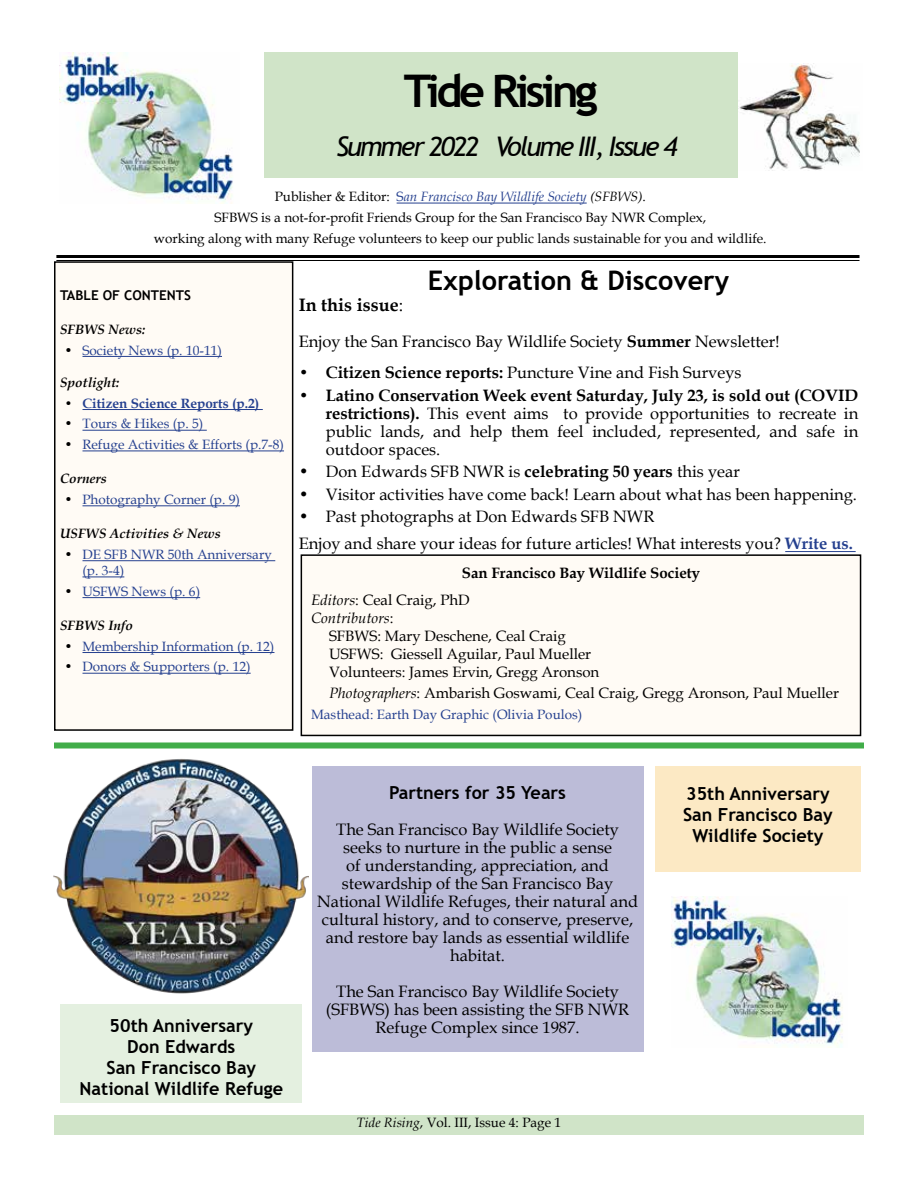
<style>
.page{position:relative;width:918px;height:1188px;background:#fff}
.page>*{position:absolute;margin:0;border:0;box-sizing:border-box;transform-origin:0 0}
.t1{font:700 45px "Trebuchet MS";letter-spacing:-.075em;color:#000}
.t2{font:italic 27px "Trebuchet MS";letter-spacing:-.075em;color:#000}
.t3{font:700 27px "Trebuchet MS";color:#000}
.Heading__12{font:700 18px/21px "Trebuchet MS";color:#000;text-align:center}
.t4{font:700 18px "Book Antiqua";color:#000}
.Heading__12-2{font:16.5px/18px "Book Antiqua";color:#000;text-align:center}
.t5{font:15px "Book Antiqua";color:#000}
.t6{font:700 15px "Book Antiqua";color:#000}
.t7{font:italic 15px "Book Antiqua";color:#000}
.t8{font:13.5px/16.2px "Book Antiqua";color:#25408f}
.t9{font:13.5px/21px "Book Antiqua";color:#000;text-align:center}
.t10{font:italic 700 13.5px "Book Antiqua";color:#000}
.t11{font:italic 13.5px "Book Antiqua";color:#25408f}
.t12{font:700 13.5px "Book Antiqua";color:#25408f}
.t13{font:700 13.5px "Trebuchet MS";color:#000}
.s1{font-style:normal;color:#000}
.s2{font-style:normal}
.s3{color:#000}
.s4{font-weight:400}
.s5{font-weight:700}
.s6{font-weight:700;color:#25408f}
.s7{font-style:italic}
</style>
<div class="page">
<div style="left:55px;top:262px;width:238px;height:468px;background:#fffbf5"></div>
<hr style="left:82px;top:356px;width:140px;height:1px;background:#25408f">
<hr style="left:82px;top:409px;width:181px;height:1px;background:#25408f">
<hr style="left:82px;top:430px;width:125px;height:1px;background:#25408f">
<hr style="left:82px;top:451px;width:202px;height:1px;background:#25408f">
<hr style="left:82px;top:505px;width:158px;height:1px;background:#25408f">
<hr style="left:82px;top:560px;width:193px;height:1px;background:#25408f">
<hr style="left:82px;top:577px;width:42px;height:1px;background:#25408f">
<hr style="left:82px;top:597px;width:118px;height:1px;background:#25408f">
<hr style="left:82px;top:652px;width:192px;height:1px;background:#25408f">
<hr style="left:82px;top:673px;width:169px;height:1px;background:#25408f">
<div style="left:54px;top:261px;width:239px;height:470px;border:2px solid #000"></div>
<hr style="left:785px;top:551px;width:71px;height:1px;background:#25408f">
<div style="left:301px;top:555px;width:560px;height:180px;background:#fffbf5"></div>
<div style="left:301px;top:554px;width:560px;height:182px;border:2px solid #000"></div>
<hr style="left:397px;top:203px;width:190px;height:1px;background:#25408f">
<hr style="left:56px;top:255px;width:804px;height:3px;background:#000">
<hr style="left:56px;top:260px;width:804px;height:1px;background:#000">
<div style="left:54px;top:742px;width:810px;height:6px;background:#41ad49"></div>
<div style="left:264px;top:52px;width:473px;height:126px;background:#d0e4c8"></div>
<div style="left:54px;top:1115px;width:810px;height:20px;background:#d0e4c8"></div>
<img style="left:739px;top:63px;width:121px;height:108px">
<div style="left:61px;top:1004px;width:241px;height:99px;background:#e4f0e0"></div>
<img style="left:60px;top:52px;width:173px;height:151px">
<div style="left:655px;top:766px;width:206px;height:105px;background:#fce9c4"></div>
<img style="left:54px;top:759px;width:255px;height:235px">
<img style="left:671px;top:896px;width:172px;height:150px">
<div style="left:312px;top:766px;width:331px;height:285px;background:#bcbcd8"></div>
<p class="t1" style="left:404px;top:63px;width:195px">Tide Rising</p>
<p class="t2" style="left:336px;top:130px;width:343px">Summer 2022 Volume III, Issue 4</p>
<p class="t11" style="left:275px;top:187px;width:373px"><span class="s1">Publisher &amp; Editor:</span> <span class="s2">S</span>an Francisco Bay Wildlife Society <span class="s3">(SFBWS)</span><span class="s1">.</span></p>
<p class="t9" style="left:154px;top:207px;width:614px">SFBWS is a not-for-profit Friends Group for the San Francisco Bay NWR Complex,<br>working along with many Refuge volunteers to keep our public lands sustainable for you and wildlife.</p>
<p class="t13" style="left:60px;top:287px;width:133px">TABLE OF CONTENTS</p>
<p class="t10" style="left:60px;top:320px;width:87px">SFBWS News:</p>
<p class="t8" style="left:64px;top:342px;width:159px"><span class="s3">•</span> Society News (p. 10-11)</p>
<p class="t10" style="left:60px;top:373px;width:61px">Spotlight:</p>
<p class="t12" style="left:64px;top:394px;width:196px"><span class="s3">•</span> Citizen Science Reports (p.2)</p>
<p class="t8" style="left:64px;top:415px;width:140px"><span class="s3">•</span> Tours &amp; Hikes (p. 5)</p>
<p class="t8" style="left:64px;top:436px;width:221px"><span class="s3">•</span> Refuge Activities &amp; Efforts (p.7-8)</p>
<p class="t10" style="left:60px;top:469px;width:48px">Corners</p>
<p class="t8" style="left:64px;top:491px;width:177px"><span class="s3">•</span> Photography Corner (p. 9)</p>
<p class="t10" style="left:60px;top:524px;width:162px">USFWS Activities &amp; News</p>
<p class="t8" style="left:82px;top:546px;width:191px;text-indent:-18px"><span class="s3">•</span> DE SFB NWR 50th Anniversary (p. 3-4)</p>
<p class="t8" style="left:64px;top:583px;width:137px"><span class="s3">•</span> USFWS News (p. 6)</p>
<p class="t10" style="left:60px;top:616px;width:75px">SFBWS Info</p>
<p class="t8" style="left:64px;top:638px;width:211px"><span class="s3">•</span> Membership Information (p. 12)</p>
<p class="t8" style="left:64px;top:658px;width:188px"><span class="s3">•</span> Donors &amp; Supporters (p. 12)</p>
<p class="t3" style="left:428px;top:263px;width:303px">Exploration &amp; Discovery</p>
<p class="t4" style="left:299px;top:293px;width:106px">In this issue<span class="s4">:</span></p>
<p class="Heading__12-2" style="left:299px;top:332px;width:483px">Enjoy the San Francisco Bay Wildlife Society <span class="s5">Summer</span> Newsletter!</p>
<p class="Heading__12-2" style="left:299px;top:363px;width:444px"><span class="s5">• Citizen Science reports:</span> Puncture Vine and Fish Surveys</p>
<p class="Heading__12-2" style="left:326px;top:386px;width:534px;text-align:justify;text-indent:-27px"><span class="s5">• Latino Conservation Week event Saturday, July 23, is sold out (COVID restrictions).</span> This event aims to provide opportunities to recreate in public lands, and help them feel included, represented, and safe in outdoor spaces.</p>
<p class="Heading__12-2" style="left:299px;top:462px;width:443px">• Don Edwards SFB NWR is <span class="s5">celebrating 50 years</span> this year</p>
<p class="Heading__12-2" style="left:299px;top:485px;width:560px">• Visitor activities have come back! Learn about what has been happening.</p>
<p class="Heading__12-2" style="left:299px;top:507px;width:357px">• Past photographs at Don Edwards SFB NWR</p>
<p class="Heading__12-2" style="left:299px;top:534px;width:556px">Enjoy and share your ideas for future articles! What interests you? <span class="s6">Write us.</span></p>
<p class="t6" style="left:462px;top:563px;width:240px">San Francisco Bay Wildlife Society</p>
<p class="t5" style="left:311px;top:590px;width:160px"><span class="s7">Editors</span>: Ceal Craig, PhD</p>
<p class="t7" style="left:311px;top:608px;width:84px">Contributors<span class="s2">:</span></p>
<p class="t5" style="left:329px;top:626px;width:238px">SFBWS: Mary Deschene, Ceal Craig</p>
<p class="t5" style="left:329px;top:644px;width:264px">USFWS: Giessell Aguilar, Paul Mueller</p>
<p class="t5" style="left:329px;top:662px;width:272px">Volunteers: James Ervin, Gregg Aronson</p>
<p class="t5" style="left:329px;top:683px;width:511px"><span class="s7">Photographers</span>: Ambarish Goswami, Ceal Craig, Gregg Aronson, Paul Mueller</p>
<p class="t8" style="left:311px;top:706px;width:273px">Masthead: Earth Day Graphic (Olivia Poulos)</p>
<p class="Heading__12" style="left:80px;top:1015px;width:205px">50th Anniversary<br>Don Edwards<br>San Francisco Bay<br>National Wildlife Refuge</p>
<p class="Heading__12" style="left:389px;top:782px;width:178px">Partners for 35 Years</p>
<p class="Heading__12-2" style="left:317px;top:820px;width:323px">The San Francisco Bay Wildlife Society seeks to nurture in the public a sense<br>of understanding, appreciation, and stewardship of the San Francisco Bay National Wildlife Refuges, their natural and cultural history, and to conserve, preserve, and restore bay lands as essential wildlife habitat.</p>
<p class="Heading__12-2" style="left:326px;top:982px;width:305px">The San Francisco Bay Wildlife Society (SFBWS) has been assisting the SFB NWR<br>Refuge Complex since 1987.</p>
<p class="t9" style="left:357px;top:1111px;width:206px"><span class="s7">Tide Rising</span>, Vol. III, Issue 4: Page 1</p>
<p class="Heading__12" style="left:686px;top:783px;width:145px">35th Anniversary</p>
<p class="Heading__12" style="left:683px;top:804px;width:151px">San Francisco Bay<br>Wildlife Society</p>
</div>
